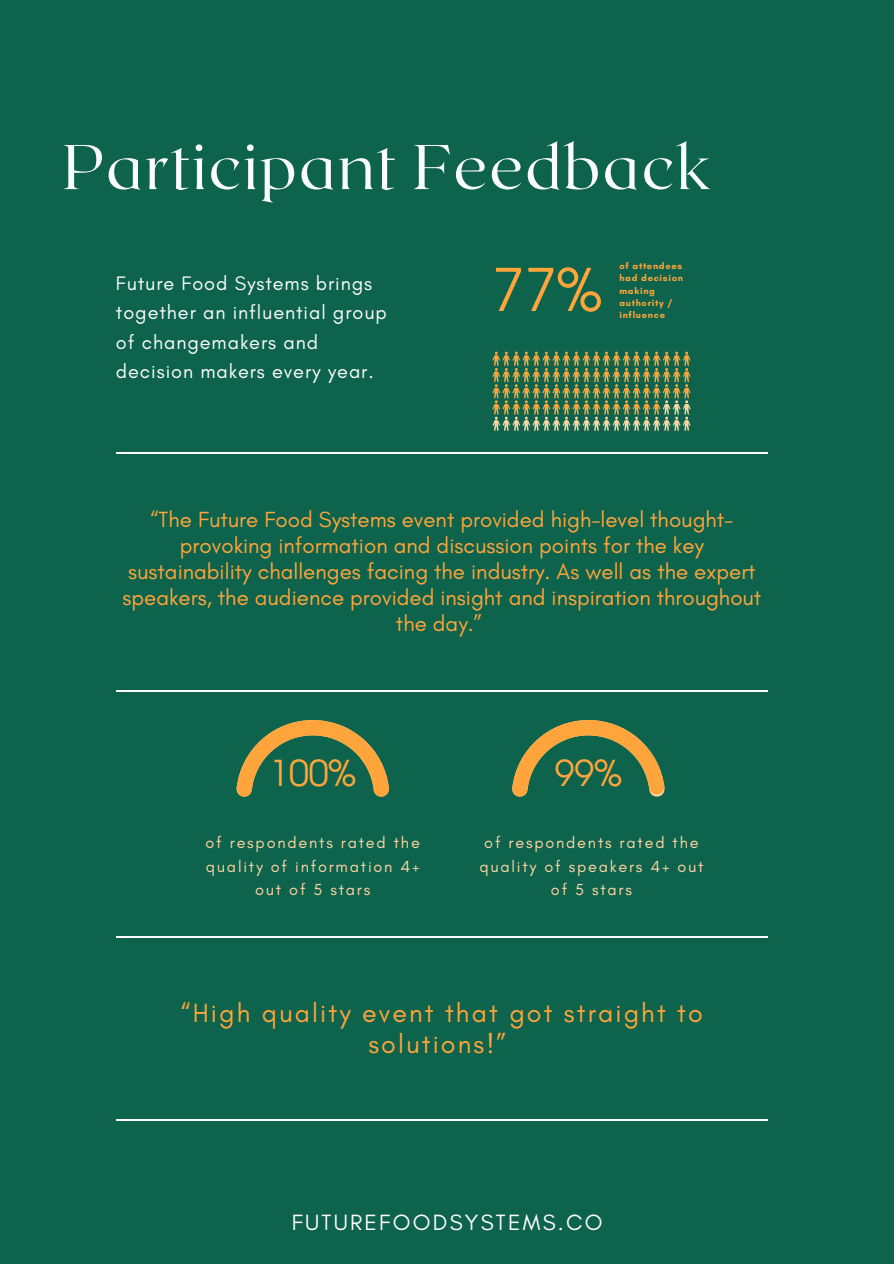
<style>
.page{position:relative;width:894px;height:1264px;background:#fff}
.page>*{position:absolute;margin:0;border:0;box-sizing:border-box;transform-origin:0 0}
.t1{font:300 63px "Roxborough CF";letter-spacing:.035em;color:#fbfdfc}
.t2{font:58.35px "Evolventa";color:#ffa53b}
.t3{font:35.7px "Evolventa";color:#ffa53b}
.t4{font:26.85px/31.5px "Glacial Indifference";letter-spacing:.08em;color:#ffa53b;text-align:center}
.t5{font:22.5px "Glacial Indifference";letter-spacing:.1em;color:#fff}
.t6{font:22.35px/25.8px "Glacial Indifference";color:#ffa53b;text-align:center}
.t7{font:19.95px/29.2px "Glacial Indifference";letter-spacing:.045em;color:#fbfdfc}
.t8{font:16.2px/23.7px "Glacial Indifference";letter-spacing:.11em;color:#ffd5a4;text-align:center}
.t9{font:700 9.3px/12.5px "Glacial Indifference";letter-spacing:.08em;color:#ffa53b}
</style>
<div class="page">
<div style="left:0;top:0;width:893px;height:1263px;background:#0e634c"></div>
<hr style="left:116px;top:690px;width:651px;height:1px;background:#fbfdfc">
<svg style="left:512px;top:720px;width:152px;height:76px"></svg>
<svg style="left:236px;top:720px;width:153px;height:76px"></svg>
<svg style="left:492px;top:351px;width:48px;height:15px"></svg>
<svg style="left:492px;top:400px;width:198px;height:31px"></svg>
<hr style="left:116px;top:936px;width:651px;height:1px;background:#fbfdfc">
<hr style="left:116px;top:452px;width:651px;height:1px;background:#fbfdfc">
<hr style="left:116px;top:1119px;width:651px;height:1px;background:#fbfdfc">
<h4 class="t1" style="left:63px;top:126px;width:649px">Participant Feedback</h4>
<h1 class="t7" style="left:116px;top:268px;width:272px">Future Food Systems brings together an influential group of changemakers and decision makers every year.</h1>
<p class="t2" style="left:492px;top:264px;width:111px">77%</p>
<p class="t9" style="left:619px;top:259px;width:65px">of attendees had decision making authority / influence</p>
<h1 class="t6" style="left:122px;top:506px;width:640px">“The Future Food Systems event provided high-level thought&shy;provoking information and discussion points for the key sustainability challenges facing the industry. As well as the expert speakers, the audience provided insight and inspiration throughout the day.”</h1>
<h3 class="t3" style="left:269px;top:757px;width:88px">100%</h3>
<h3 class="t3" style="left:554px;top:757px;width:69px">99%</h3>
<h5 class="t8" style="left:205px;top:830px;width:216px">of respondents rated the quality of information 4+ out of 5 stars</h5>
<p class="t8" style="left:479px;top:830px;width:226px">of respondents rated the quality of speakers 4+ out of 5 stars</p>
<p class="t4" style="left:181px;top:996px;width:523px">“High quality event that got straight to solutions!”</p>
<p class="t5" style="left:291px;top:1208px;width:312px">FUTUREFOODSYSTEMS.CO</p>
</div>
